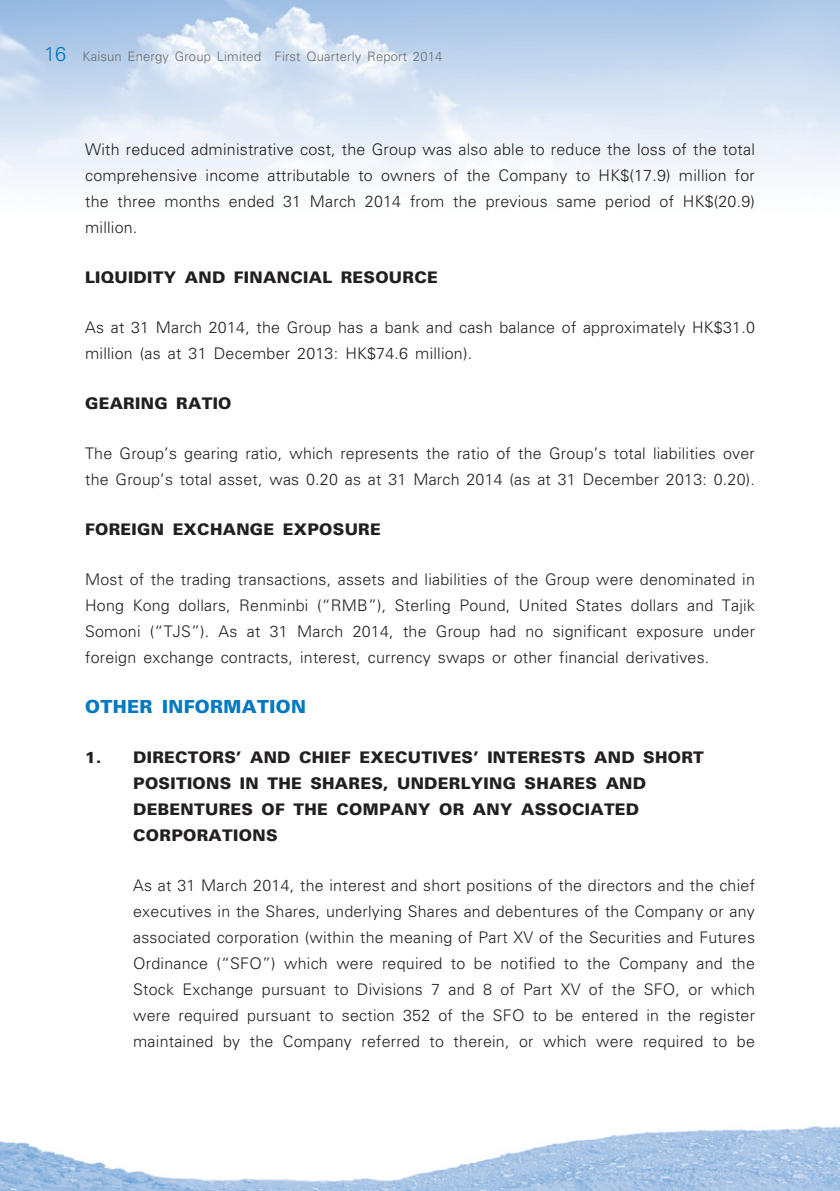
<style>
.page{position:relative;width:840px;height:1191px;background:#fff}
.page>*{position:absolute;margin:0;border:0;box-sizing:border-box;transform-origin:0 0}
._03_H1{font:900 18px "Univers LT Std";letter-spacing:.015em;color:#0079c2}
._01_Body_Text{font:300 16px/26px "Univers LT Std";letter-spacing:.015em;color:#231f20;text-align:justify}
._12___P2{font:300 16px/26px "Univers LT Std";letter-spacing:.015em;color:#231f20;text-align:justify}
._04___H2{font:900 16px/26px "Univers LT Std";letter-spacing:.015em;color:#231f20}
.t1{font:300 13px "Univers LT Std";letter-spacing:.015em;color:#6c6d70}
.s1{font-size:20px;color:#0079c2}
</style>
<div class="page">
<img style="left:0;top:0;width:839px;height:185px">
<img style="left:0;top:1126px;width:839px;height:65px">
<p class="t1" style="left:44px;top:48px;width:399px"><span class="s1">16</span> Kaisun Energy Group Limited First Quarterly Report 2014</p>
<p class="_01_Body_Text" style="left:85px;top:136px;width:671px">With reduced administrative cost, the Group was also able to reduce the loss of the total comprehensive income attributable to owners of the Company to HK$(17.9) million for the three months ended 31 March 2014 from the previous same period of HK$(20.9) million.</p>
<p class="_04___H2" style="left:85px;top:264px;width:354px">LIQUIDITY AND FINANCIAL RESOURCE</p>
<p class="_01_Body_Text" style="left:85px;top:314px;width:671px">As at 31 March 2014, the Group has a bank and cash balance of approximately HK$31.0 million (as at 31 December 2013: HK$74.6 million).</p>
<p class="_04___H2" style="left:85px;top:390px;width:148px">GEARING RATIO</p>
<p class="_01_Body_Text" style="left:85px;top:440px;width:671px">The Group’s gearing ratio, which represents the ratio of the Group’s total liabilities over the Group’s total asset, was 0.20 as at 31 March 2014 (as at 31 December 2013: 0.20).</p>
<p class="_04___H2" style="left:85px;top:516px;width:297px">FOREIGN EXCHANGE EXPOSURE</p>
<p class="_01_Body_Text" style="left:85px;top:566px;width:671px">Most of the trading transactions, assets and liabilities of the Group were denominated in Hong Kong dollars, Renminbi (“RMB”), Sterling Pound, United States dollars and Tajik Somoni (“TJS”). As at 31 March 2014, the Group had no significant exposure under foreign exchange contracts, interest, currency swaps or other financial derivatives.</p>
<p class="_03_H1" style="left:85px;top:695px;width:222px">OTHER INFORMATION</p>
<p class="_04___H2" style="left:133px;top:744px;width:572px;text-indent:-48px">1. DIRECTORS’ AND CHIEF EXECUTIVES’ INTERESTS AND SHORT POSITIONS IN THE SHARES, UNDERLYING SHARES AND DEBENTURES OF THE COMPANY OR ANY ASSOCIATED CORPORATIONS</p>
<p class="_12___P2" style="left:133px;top:872px;width:623px">As at 31 March 2014, the interest and short positions of the directors and the chief executives in the Shares, underlying Shares and debentures of the Company or any associated corporation (within the meaning of Part XV of the Securities and Futures Ordinance (“SFO”) which were required to be notified to the Company and the Stock Exchange pursuant to Divisions 7 and 8 of Part XV of the SFO, or which were required pursuant to section 352 of the SFO to be entered in the register maintained by the Company referred to therein, or which were required to be</p>
</div>
